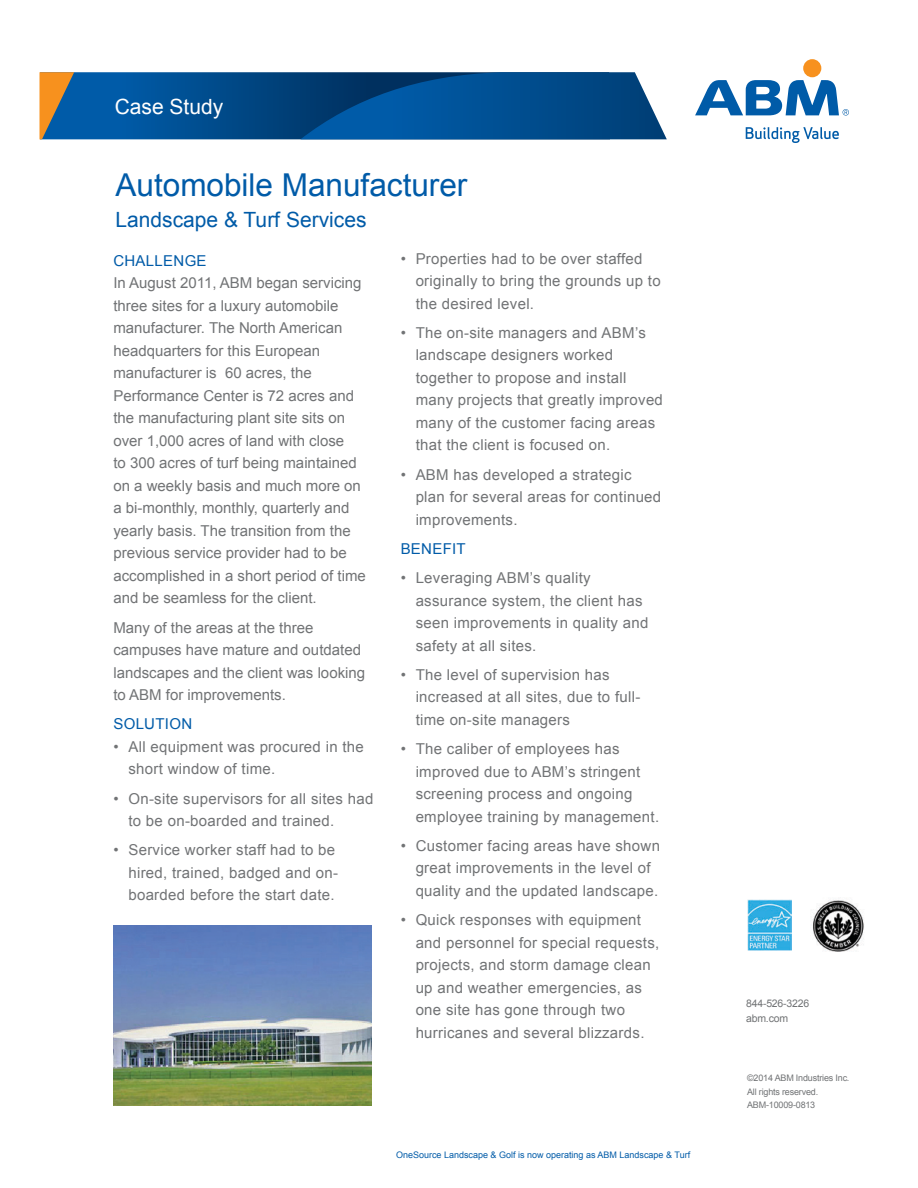
<style>
.page{position:relative;width:918px;height:1188px;background:#fff}
.page>*{position:absolute;margin:0;border:0;box-sizing:border-box;transform-origin:0 0}
.t1{font:31.5px "Arial";color:#005ba8}
.t2{font:21px "Arial";color:#005ba8}
.t3{font:21px "Arial";color:#fff}
.t4{font:15px/22.5px "Arial";letter-spacing:.02em;color:#717375}
.t5{font:15px/22.5px "Arial";color:#717375}
.t6{font:15px "Arial";letter-spacing:.02em;color:#005ba8}
.t7{font:10.5px/15.8px "Arial";letter-spacing:-.02em;color:#717375}
.t8{font:9px "Arial";color:#005ba8}
.t9{font:9px/13.5px "Arial";letter-spacing:-.02em;color:#717375}
</style>
<div class="page">
<img style="left:113px;top:925px;width:259px;height:181px">
<svg style="left:40px;top:72px;width:627px;height:67px;background:#0e538d"></svg>
<div style="left:803px;top:59px;width:18px;height:18px;background:#f7911e;border-radius:50%"></div>
<svg style="left:746px;top:127px;width:93px;height:16px"></svg>
<svg style="left:695px;top:80px;width:154px;height:36px"></svg>
<img style="left:747px;top:899px;width:45px;height:52px">
<img style="left:813px;top:900px;width:51px;height:52px">
<h2 class="t3" style="left:115px;top:93px;width:110px">Case Study</h2>
<h1 class="t1" style="left:116px;top:164px;width:353px">Automobile Manufacturer</h1>
<h2 class="t2" style="left:116px;top:206px;width:252px">Landscape &amp; Turf Services</h2>
<p class="t6" style="left:113px;top:251px;width:95px">CHALLENGE</p>
<p class="t5" style="left:113px;top:272px;width:254px">In August 2011, ABM began servicing three sites for a luxury automobile manufacturer. The North American headquarters for this European manufacturer is 60 acres, the Performance Center is 72 acres and the manufacturing plant site sits on over 1,000 acres of land with close<br>to 300 acres of turf being maintained on a weekly basis and much more on a bi-monthly, monthly, quarterly and yearly basis. The transition from the previous service provider had to be accomplished in a short period of time and be seamless for the client.</p>
<p class="t5" style="left:113px;top:616px;width:253px">Many of the areas at the three campuses have mature and outdated landscapes and the client was looking to ABM for improvements.</p>
<p class="t6" style="left:113px;top:714px;width:80px">SOLUTION</p>
<p class="t4" style="left:128px;top:735px;width:237px;text-indent:-15px">• All equipment was procured in the short window of time.</p>
<p class="t4" style="left:128px;top:787px;width:247px;text-indent:-15px">• On-site supervisors for all sites had to be on-boarded and trained.</p>
<p class="t4" style="left:128px;top:839px;width:211px;text-indent:-15px">• Service worker staff had to be hired, trained, badged and on&shy;boarded before the start date.</p>
<p class="t4" style="left:416px;top:247px;width:247px;text-indent:-15px">• Properties had to be over staffed originally to bring the grounds up to the desired level.</p>
<p class="t4" style="left:416px;top:322px;width:249px;text-indent:-15px">• The on-site managers and ABM’s landscape designers worked together to propose and install many projects that greatly improved many of the customer facing areas that the client is focused on.</p>
<p class="t4" style="left:416px;top:463px;width:247px;text-indent:-15px">• ABM has developed a strategic plan for several areas for continued improvements.</p>
<p class="t6" style="left:401px;top:539px;width:67px">BENEFIT</p>
<p class="t4" style="left:416px;top:567px;width:234px;text-indent:-15px">• Leveraging ABM’s quality assurance system, the client has seen improvements in quality and safety at all sites.</p>
<p class="t4" style="left:416px;top:664px;width:226px;text-indent:-15px">• The level of supervision has increased at all sites, due to full&shy;time on-site managers</p>
<p class="t4" style="left:416px;top:738px;width:245px;text-indent:-15px">• The caliber of employees has improved due to ABM’s stringent screening process and ongoing employee training by management.</p>
<p class="t4" style="left:416px;top:835px;width:246px;text-indent:-15px">• Customer facing areas have shown great improvements in the level of quality and the updated landscape.</p>
<p class="t4" style="left:416px;top:909px;width:245px;text-indent:-15px">• Quick responses with equipment and personnel for special requests, projects, and storm damage clean up and weather emergencies, as one site has gone through two hurricanes and several blizzards.</p>
<p class="t8" style="left:396px;top:1149px;width:296px">OneSource Landscape &amp; Golf is now operating as ABM Landscape &amp; Turf</p>
<p class="t7" style="left:746px;top:995px;width:65px">844-526-3226 abm.com</p>
<p class="t9" style="left:747px;top:1071px;width:104px">©2014 ABM Industries Inc.<br>All rights reserved.<br>ABM-10009-0813</p>
</div>
